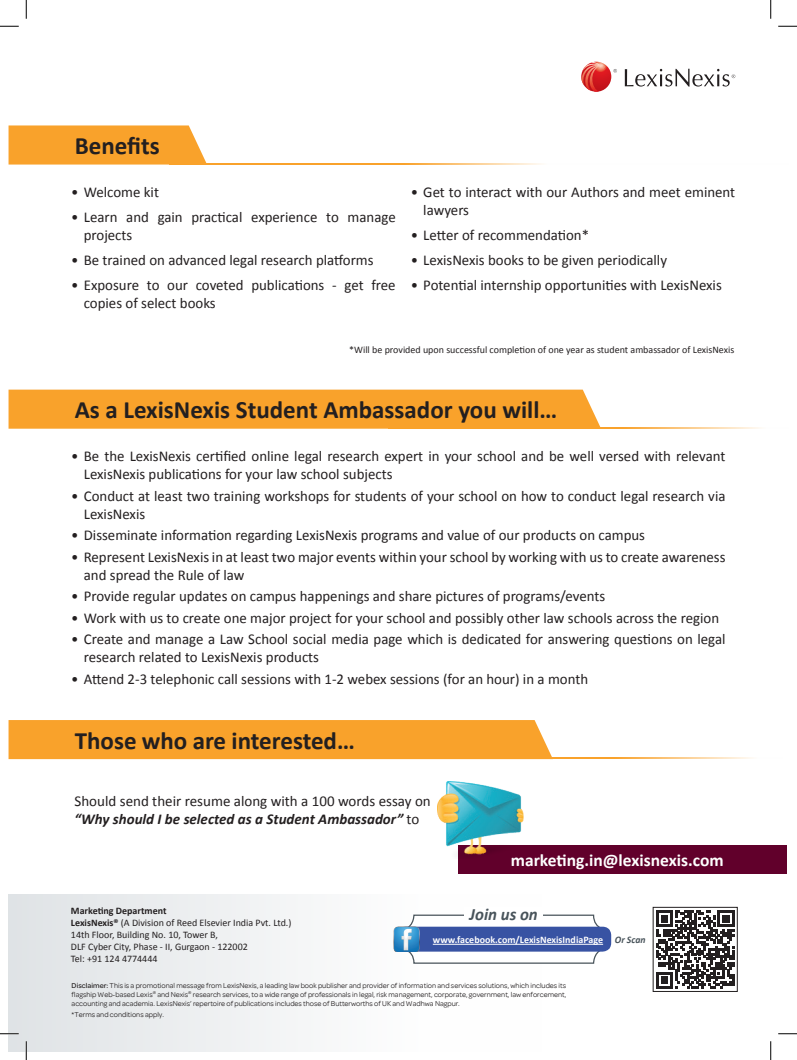
<style>
.page{position:relative;width:797px;height:1060px;background:#fff}
.page>*{position:absolute;margin:0;border:0;box-sizing:border-box;transform-origin:0 0}
.t1{font:700 25px "Calibri";color:#231f20}
.t2{font:700 17.5px "Calibri";color:#fff}
.t3{font:italic 700 17.38px "Calibri";color:#48535a}
.t4{font:15px/18px "Calibri";color:#231f20}
.t5{font:10px/12px "Calibri";color:#231f20}
.t6{font:700 10px "Calibri";color:#fff}
.t7{font:7.5px/9px "Omnes";color:#231f20;text-align:justify}
.s1{font-weight:700;font-style:italic}
.s2{font-weight:700}
.s3{font-style:italic;color:#48535a}
.s4{font-weight:500}
</style>
<div class="page">
<div style="left:458px;top:845px;width:329px;height:29px;background:#61002b"></div>
<div style="left:9px;top:894px;width:532px;height:157px;background:linear-gradient(to right,#e0e4e7,#fff)"></div>
<div style="left:9px;top:390px;width:592px;height:39px;background:#f9a22b"></div>
<svg style="left:9px;top:125px;width:198px;height:40px;background:#f9a839"></svg>
<svg style="left:581px;top:62px;width:30px;height:30px"></svg>
<svg style="left:581px;top:62px;width:25px;height:30px"></svg>
<svg style="left:613px;top:69px;width:4px;height:4px"></svg>
<svg style="left:625px;top:69px;width:110px;height:18px"></svg>
<div style="left:399px;top:915px;width:209px;height:48px;background:#fff;border-radius:15px"></div>
<div style="left:398px;top:914px;width:211px;height:50px;border:1px solid #48535a;border-radius:15px"></div>
<div style="left:464px;top:907px;width:79px;height:18px;background:#fff"></div>
<svg style="left:420px;top:926px;width:191px;height:26px;background:#425ca7"></svg>
<hr style="left:433px;top:944px;width:170px;height:1px;background:#fff">
<img style="left:392px;top:926px;width:28px;height:26px">
<svg style="left:652px;top:906px;width:86px;height:86px"></svg>
<div style="left:653px;top:907px;width:84px;height:84px;background:linear-gradient(to right,#fff,#fff)"></div>
<svg style="left:656px;top:910px;width:78px;height:78px"></svg>
<div style="left:9px;top:720px;width:543px;height:39px;background:#f9a22b"></div>
<hr style="left:379px;top:757px;width:404px;height:2px;background:#f9a22b">
<hr style="left:388px;top:427px;width:400px;height:2px;background:#f9a22b">
<hr style="left:169px;top:163px;width:619px;height:2px;background:#f9a22b">
<img style="left:437px;top:781px;width:86px;height:74px">
<svg style="left:0;top:25px;width:19px;height:2px"></svg>
<svg style="left:778px;top:25px;width:19px;height:2px"></svg>
<svg style="left:0;top:1033px;width:19px;height:1px"></svg>
<svg style="left:778px;top:1033px;width:19px;height:1px"></svg>
<svg style="left:25px;top:0;width:2px;height:19px"></svg>
<svg style="left:25px;top:1041px;width:2px;height:19px"></svg>
<svg style="left:770px;top:0;width:1px;height:19px"></svg>
<svg style="left:770px;top:1041px;width:1px;height:19px"></svg>
<h1 class="t1" style="left:75px;top:130px;width:86px">Benefits</h1>
<p class="t4" style="left:71px;top:182px;width:89px">• Welcome kit</p>
<p class="t4" style="left:84px;top:207px;width:313px;text-indent:-13px">• Learn and gain practical experience to manage projects</p>
<p class="t4" style="left:71px;top:251px;width:304px">• Be trained on advanced legal research platforms</p>
<p class="t4" style="left:84px;top:276px;width:313px;text-indent:-13px">• Exposure to our coveted publications - get free copies of select books</p>
<p class="t4" style="left:423px;top:182px;width:313px;text-indent:-13px">• Get to interact with our Authors and meet eminent lawyers</p>
<p class="t4" style="left:411px;top:225px;width:180px">• Letter of recommendation*</p>
<p class="t4" style="left:411px;top:250px;width:258px">• LexisNexis books to be given periodically</p>
<p class="t4" style="left:411px;top:276px;width:312px">• Potential internship opportunities with LexisNexis</p>
<p class="t5" style="left:349px;top:343px;width:386px">*Will be provided upon successful completion of one year as student ambassador of LexisNexis</p>
<h1 class="t1" style="left:75px;top:394px;width:484px">As a LexisNexis Student Ambassador you will…</h1>
<p class="t4" style="left:84px;top:446px;width:643px;text-indent:-13px">• Be the LexisNexis certified online legal research expert in your school and be well versed with relevant<br>LexisNexis publications for your law school subjects</p>
<p class="t4" style="left:84px;top:486px;width:643px;text-indent:-13px">• Conduct at least two training workshops for students of your school on how to conduct legal research via<br>LexisNexis</p>
<p class="t4" style="left:71px;top:526px;width:575px">• Disseminate information regarding LexisNexis programs and value of our products on campus</p>
<p class="t4" style="left:84px;top:547px;width:643px;text-indent:-13px">• Represent LexisNexis in at least two major events within your school by working with us to create awareness and spread the Rule of law</p>
<p class="t4" style="left:71px;top:587px;width:535px">• Provide regular updates on campus happenings and share pictures of programs/events</p>
<p class="t4" style="left:71px;top:608px;width:649px">• Work with us to create one major project for your school and possibly other law schools across the region</p>
<p class="t4" style="left:84px;top:630px;width:643px;text-indent:-13px">• Create and manage a Law School social media page which is dedicated for answering questions on legal research related to LexisNexis products</p>
<p class="t4" style="left:71px;top:669px;width:518px">• Attend 2-3 telephonic call sessions with 1-2 webex sessions (for an hour) in a month</p>
<h1 class="t1" style="left:75px;top:725px;width:281px">Those who are interested…</h1>
<p class="t4" style="left:75px;top:791px;width:358px">Should send their resume along with a 100 words essay on <span class="s1">“Why should I be selected as a Student Ambassador”</span> to</p>
<p class="t2" style="left:511px;top:849px;width:214px">marketing.in@lexisnexis.com</p>
<p class="t5" style="left:71px;top:904px;width:222px"><span class="s2">Marketing Department<br>LexisNexis®</span> (A Division of Reed Elsevier India Pvt. Ltd.)<br>14th Floor, Building No. 10, Tower B,<br>DLF Cyber City, Phase - II, Gurgaon - 122002<br>Tel: +91 124 4774444</p>
<p class="t3" style="left:469px;top:903px;width:70px">Join us on</p>
<p class="t6" style="left:433px;top:934px;width:214px">www.facebook.com/LexisNexisIndiaPage <span class="s3">Or Scan</span></p>
<p class="t7" style="left:72px;top:981px;width:496px"><span class="s4">Disclaimer:</span> This is a promotional message from LexisNexis, a leading law book publisher and provider of information and services solutions, which includes its flagship Web-based Lexis<sup>®</sup> and Nexis<sup>®</sup> research services, to a wide range of professionals in legal, risk management, corporate, government, law enforcement, accounting and academia. LexisNexis’ repertoire of publications includes those of Butterworths of UK and Wadhwa Nagpur.</p>
<p class="t7" style="left:72px;top:1010px;width:94px">*Terms and conditions apply.</p>
</div>
